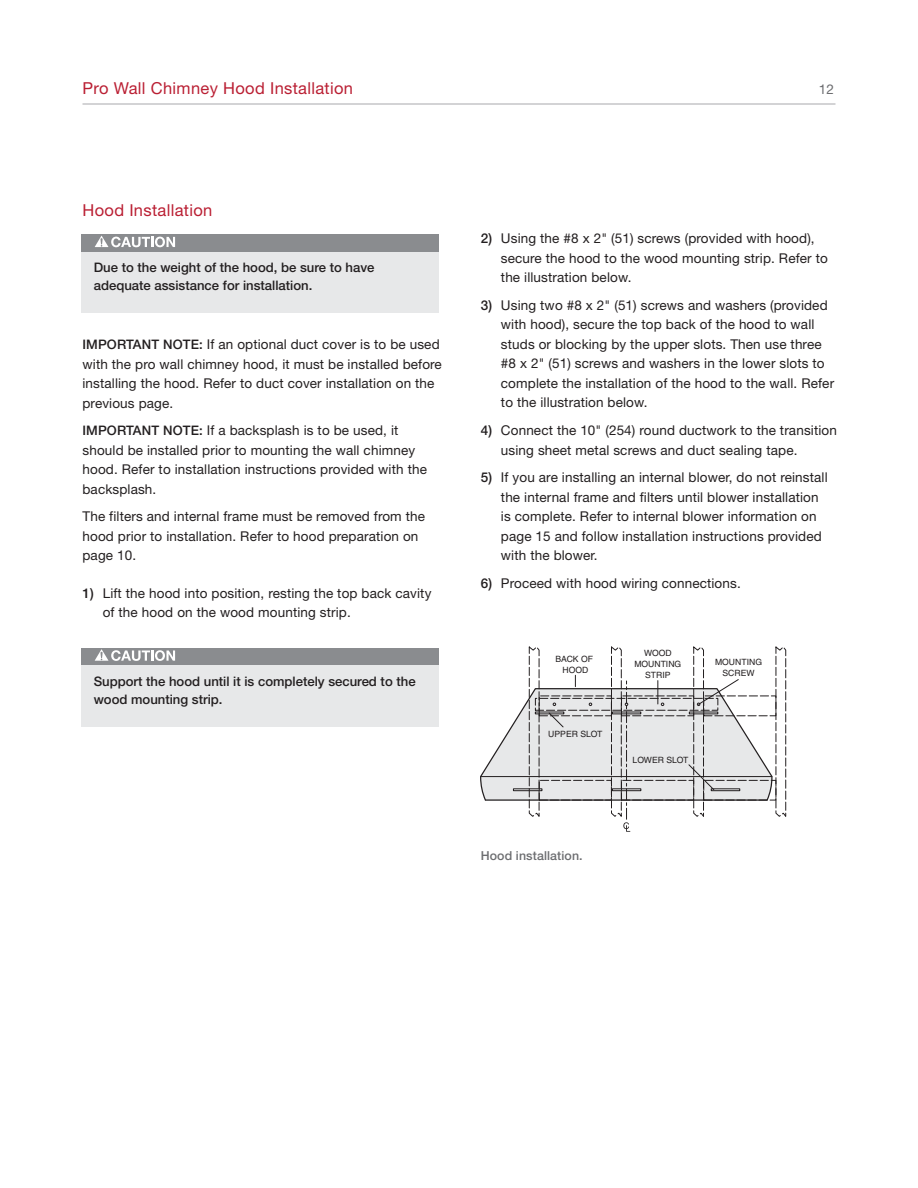
<style>
.page{position:relative;width:918px;height:1188px;background:#fff}
.page>*{position:absolute;margin:0;border:0;box-sizing:border-box;transform-origin:0 0}
.t1{font:16.5px "Helvetica Neue LT Std";letter-spacing:.02em;color:#ba1f33}
.t2{font:13.5px/19.5px "Helvetica Neue LT Std";letter-spacing:.01em;color:#231f20}
.t3{font:13.5px "Helvetica Neue LT Std";color:#6c6d70}
.t4{font:500 13.2px/18px "Helvetica Neue LT Std";color:#231f20}
.t5{font:500 12.3px "Helvetica Neue LT Std";letter-spacing:.01em;color:#6c6d70}
.t6{font:8.7px/11.1px "Helvetica";color:#231f20;text-align:center}
.s1{font-weight:500;font-size:13.2px}
.s2{font-weight:500}
</style>
<div class="page">
<hr style="left:82px;top:104px;width:754px;height:1px;background:#a8a9ad">
<svg style="left:480px;top:647px;width:306px;height:185px"></svg>
<div style="left:81px;top:234px;width:358px;height:79px;background:#e7e8e9"></div>
<div style="left:81px;top:234px;width:358px;height:17px;background:#8a8c8f"></div>
<svg style="left:95px;top:236px;width:80px;height:11px"></svg>
<div style="left:81px;top:648px;width:358px;height:78px;background:#e7e8e9"></div>
<div style="left:81px;top:648px;width:358px;height:17px;background:#8a8c8f"></div>
<svg style="left:95px;top:649px;width:80px;height:12px"></svg>
<p class="t1" style="left:82px;top:83px;width:272px">Pro Wall Chimney Hood Installation</p>
<p class="t3" style="left:819px;top:85px;width:17px">12</p>
<p class="t1" style="left:82px;top:204px;width:131px">Hood Installation</p>
<p class="t4" style="left:94px;top:260px;width:282px">Due to the weight of the hood, be sure to have adequate assistance for installation.</p>
<p class="t2" style="left:82px;top:336px;width:361px"><span class="s1">IMPORTANT NOTE:</span> If an optional duct cover is to be used with the pro wall chimney hood, it must be installed before installing the hood. Refer to duct cover installation on the previous page.</p>
<p class="t2" style="left:82px;top:422px;width:346px"><span class="s1">IMPORTANT NOTE:</span> If a backsplash is to be used, it should be installed prior to mounting the wall chimney hood. Refer to installation instructions provided with the backsplash.</p>
<p class="t2" style="left:83px;top:508px;width:344px">The filters and internal frame must be removed from the hood prior to installation. Refer to hood preparation on page 10.</p>
<p class="t2" style="left:103px;top:584px;width:330px;text-indent:-20px"><span class="s2">1)</span> Lift the hood into position, resting the top back cavity of the hood on the wood mounting strip.</p>
<p class="t4" style="left:94px;top:673px;width:323px">Support the hood until it is completely secured to the wood mounting strip.</p>
<p class="t2" style="left:501px;top:230px;width:328px;text-indent:-20px"><span class="s2">2)</span> Using the #8 x 2" (51) screws (provided with hood), secure the hood to the wood mounting strip. Refer to the illustration below.</p>
<p class="t2" style="left:501px;top:297px;width:335px;text-indent:-20px"><span class="s2">3)</span> Using two #8 x 2" (51) screws and washers (provided with hood), secure the top back of the hood to wall studs or blocking by the upper slots. Then use three #8 x 2" (51) screws and washers in the lower slots to complete the installation of the hood to the wall. Refer to the illustration below.</p>
<p class="t2" style="left:501px;top:422px;width:337px;text-indent:-20px"><span class="s2">4)</span> Connect the 10" (254) round ductwork to the transition using sheet metal screws and duct sealing tape.</p>
<p class="t2" style="left:501px;top:469px;width:328px;text-indent:-20px"><span class="s2">5)</span> If you are installing an internal blower, do not reinstall the internal frame and filters until blower installation is complete. Refer to internal blower information on page 15 and follow installation instructions provided with the blower.</p>
<p class="t2" style="left:481px;top:575px;width:262px"><span class="s2">6)</span> Proceed with hood wiring connections.</p>
<p class="t6" style="left:555px;top:654px;width:39px">BACK OF<br>HOOD</p>
<p class="t6" style="left:548px;top:730px;width:56px">UPPER SLOT</p>
<p class="t6" style="left:634px;top:648px;width:48px">WOOD<br>MOUNTING<br>STRIP</p>
<p class="t6" style="left:715px;top:657px;width:48px">MOUNTING<br>SCREW</p>
<p class="t6" style="left:633px;top:755px;width:57px">LOWER SLOT</p>
<p class="t5" style="left:481px;top:851px;width:104px">Hood installation.</p>
</div>
